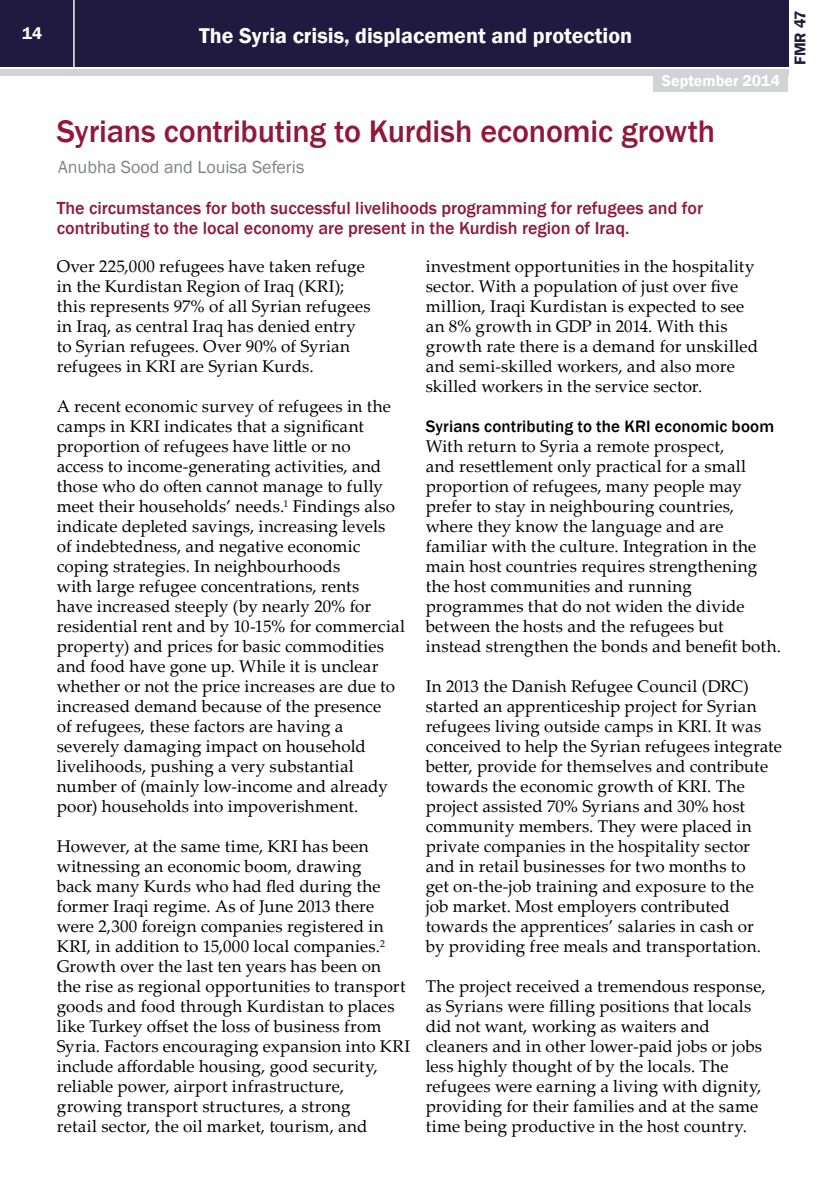
<style>
.page{position:relative;width:840px;height:1191px;background:#fff}
.page>*{position:absolute;margin:0;border:0;box-sizing:border-box;transform-origin:0 0}
.t1{font:500 32px "Franklin Gothic";letter-spacing:-.005em;color:#92183a}
.t2{font:600 22px "Franklin Gothic";color:#fff}
.t3{font:500 18px/20px "Franklin Gothic";color:#92183a}
.t4{font:18px "Franklin Gothic";color:#808285}
.t5{font:17px/20px "Palatino Linotype";letter-spacing:.01em;color:#000}
.t6{font:500 17px "Franklin Gothic";letter-spacing:.01em;color:#000}
.t7{font:600 17px "Franklin Gothic";color:#fff}
.t8{font:600 16px "Franklin Gothic";color:#fff}
.t9{font:600 16px "Franklin Gothic";color:#211a40}
</style>
<div class="page">
<div style="left:0;top:0;width:787px;height:66px;background:#211a40"></div>
<div style="left:0;top:69px;width:787px;height:6px;background:#d1d3d4"></div>
<hr style="left:73px;top:0;width:2px;height:67px;background:#fff">
<div style="left:653px;top:74px;width:134px;height:18px;background:#d1d3d4"></div>
<p class="t7" style="left:22px;top:23px;width:22px">14</p>
<p class="t2" style="left:199px;top:22px;width:434px">The Syria crisis, displacement and protection</p>
<p class="t8" style="left:661px;top:71px;width:120px">September 2014</p>
<h1 class="t1" style="left:57px;top:111px;width:659px">Syrians contributing to Kurdish economic growth</h1>
<p class="t4" style="left:58px;top:156px;width:247px">Anubha Sood and Louisa Seferis</p>
<p class="t3" style="left:57px;top:198px;width:647px">The circumstances for both successful livelihoods programming for refugees and for contributing to the local economy are present in the Kurdish region of Iraq.</p>
<p class="t5" style="left:57px;top:256px;width:315px">Over 225,000 refugees have taken refuge in the Kurdistan Region of Iraq (KRI); this represents 97% of all Syrian refugees in Iraq, as central Iraq has denied entry to Syrian refugees. Over 90% of Syrian refugees in KRI are Syrian Kurds.</p>
<p class="t5" style="left:57px;top:396px;width:349px">A recent economic survey of refugees in the camps in KRI indicates that a significant proportion of refugees have little or no<br>access to income-generating activities, and those who do often cannot manage to fully meet their households’ needs.<sup>1</sup> Findings also indicate depleted savings, increasing levels<br>of indebtedness, and negative economic coping strategies. In neighbourhoods<br>with large refugee concentrations, rents<br>have increased steeply (by nearly 20% for residential rent and by 10-15% for commercial property) and prices for basic commodities and food have gone up. While it is unclear whether or not the price increases are due to increased demand because of the presence<br>of refugees, these factors are having a severely damaging impact on household livelihoods, pushing a very substantial number of (mainly low-income and already poor) households into impoverishment.</p>
<p class="t5" style="left:57px;top:835px;width:354px">However, at the same time, KRI has been witnessing an economic boom, drawing<br>back many Kurds who had fled during the former Iraqi regime. As of June 2013 there were 2,300 foreign companies registered in KRI, in addition to 15,000 local companies.<sup>2<br></sup>Growth over the last ten years has been on<br>the rise as regional opportunities to transport goods and food through Kurdistan to places like Turkey offset the loss of business from Syria. Factors encouraging expansion into KRI include affordable housing, good security, reliable power, airport infrastructure, growing transport structures, a strong<br>retail sector, the oil market, tourism, and</p>
<p class="t5" style="left:425px;top:255px;width:334px">investment opportunities in the hospitality sector. With a population of just over five million, Iraqi Kurdistan is expected to see an 8% growth in GDP in 2014. With this growth rate there is a demand for unskilled and semi-skilled workers, and also more skilled workers in the service sector.</p>
<p class="t6" style="left:425px;top:416px;width:350px">Syrians contributing to the KRI economic boom</p>
<p class="t5" style="left:425px;top:435px;width:356px">With return to Syria a remote prospect,<br>and resettlement only practical for a small proportion of refugees, many people may prefer to stay in neighbouring countries, where they know the language and are familiar with the culture. Integration in the main host countries requires strengthening the host communities and running programmes that do not widen the divide between the hosts and the refugees but instead strengthen the bonds and benefit both.</p>
<p class="t5" style="left:425px;top:675px;width:357px">In 2013 the Danish Refugee Council (DRC) started an apprenticeship project for Syrian refugees living outside camps in KRI. It was conceived to help the Syrian refugees integrate better, provide for themselves and contribute towards the economic growth of KRI. The project assisted 70% Syrians and 30% host community members. They were placed in private companies in the hospitality sector and in retail businesses for two months to<br>get on-the-job training and exposure to the<br>job market. Most employers contributed towards the apprentices’ salaries in cash or<br>by providing free meals and transportation.</p>
<p class="t5" style="left:425px;top:975px;width:341px">The project received a tremendous response, as Syrians were filling positions that locals did not want, working as waiters and cleaners and in other lower-paid jobs or jobs less highly thought of by the locals. The refugees were earning a living with dignity, providing for their families and at the same time being productive in the host country.</p>
<p class="t9" style="left:789px;top:65px;width:57px;rotate:-90deg">FMR 47</p>
</div>
